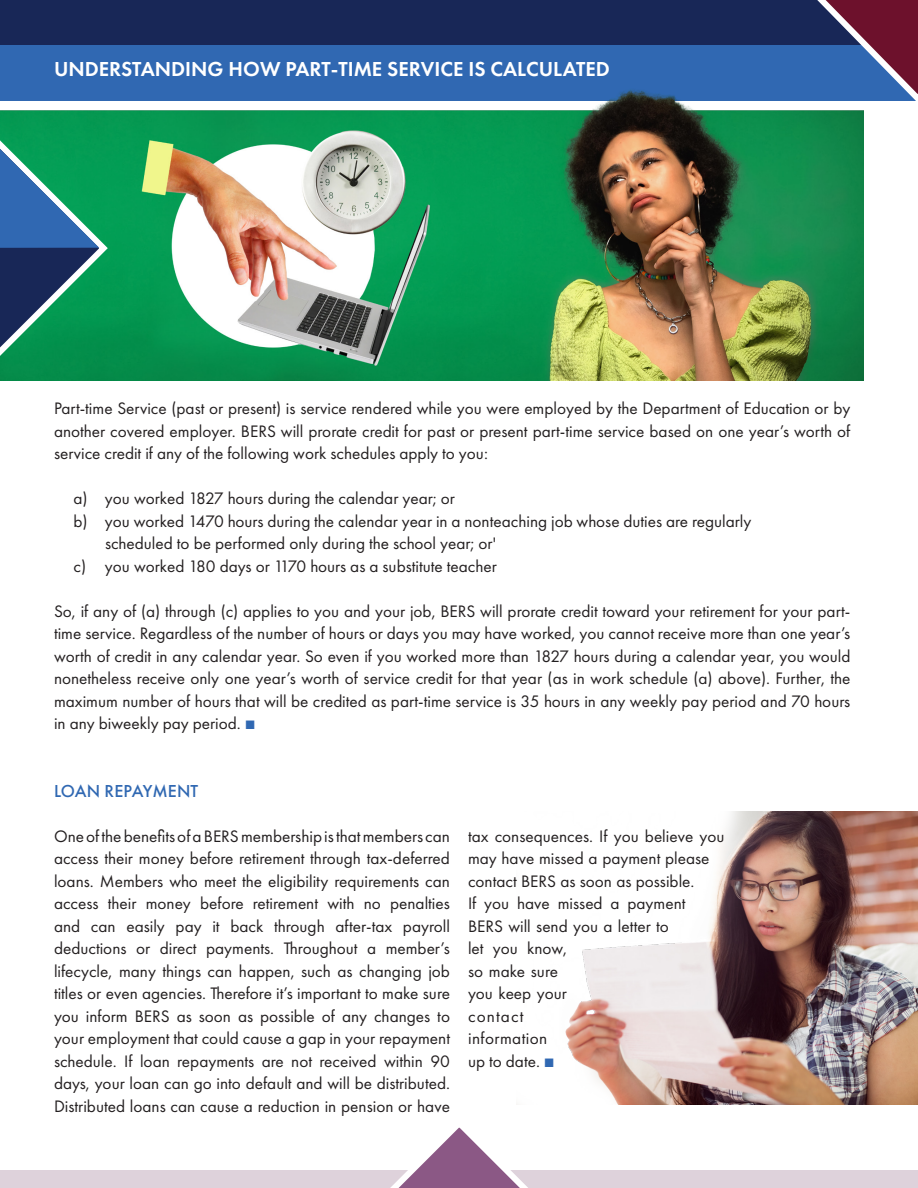
<style>
.page{position:relative;width:918px;height:1188px;background:#fff}
.page>*{position:absolute;margin:0;border:0;box-sizing:border-box;transform-origin:0 0}
.t1{font:600 21px "Futura PT";color:#fff}
.t2{font:500 18px "Futura PT";letter-spacing:.01em;color:#3068b2}
.BERS_Words_BodyCopy_1{font:17.25px/22.5px "Futura PT";color:#231f20;text-align:justify}
.s1{font-family:"Franklin Gothic";font-size:18px;color:#3068b2}
</style>
<div class="page">
<div style="left:0;top:0;width:918px;height:101px;background:#182757"></div>
<div style="left:0;top:45px;width:918px;height:56px;background:#3068b2"></div>
<svg style="left:817px;top:0;width:101px;height:101px"></svg>
<div style="left:0;top:1171px;width:918px;height:17px;background:#ded2db"></div>
<img style="left:0;top:75px;width:864px;height:306px">
<svg style="left:0;top:116px;width:112px;height:265px;background:#1d816d"></svg>
<svg style="left:315px;top:1127px;width:282px;height:61px"></svg>
<img style="left:565px;top:812px;width:353px;height:293px">
<p class="t1" style="left:54px;top:56px;width:557px">UNDERSTANDING HOW PART-TIME SERVICE IS CALCULATED</p>
<p class="BERS_Words_BodyCopy_1" style="left:54px;top:397px;width:798px">Part-time Service (past or present) is service rendered while you were employed by the Department of Education or by another covered employer. BERS will prorate credit for past or present part-time service based on one year’s worth of service credit if any of the following work schedules apply to you:</p>
<p class="BERS_Words_BodyCopy_1" style="left:74px;top:487px;width:383px">a) you worked 1827 hours during the calendar year; or</p>
<p class="BERS_Words_BodyCopy_1" style="left:105px;top:509px;width:648px;text-indent:-32px">b) you worked 1470 hours during the calendar year in a nonteaching job whose duties are regularly scheduled to be performed only during the school year; or'</p>
<p class="BERS_Words_BodyCopy_1" style="left:74px;top:554px;width:425px">c) you worked 180 days or 1170 hours as a substitute teacher</p>
<p class="BERS_Words_BodyCopy_1" style="left:54px;top:599px;width:798px">So, if any of (a) through (c) applies to you and your job, BERS will prorate credit toward your retirement for your part&shy;time service. Regardless of the number of hours or days you may have worked, you cannot receive more than one year’s worth of credit in any calendar year. So even if you worked more than 1827 hours during a calendar year, you would nonetheless receive only one year’s worth of service credit for that year (as in work schedule (a) above). Further, the maximum number of hours that will be credited as part-time service is 35 hours in any weekly pay period and 70 hours in any biweekly pay period. <span class="s1">■</span></p>
<p class="t2" style="left:54px;top:780px;width:146px">LOAN REPAYMENT</p>
<p class="BERS_Words_BodyCopy_1" style="left:54px;top:824px;width:398px">One of the benefits of a BERS membership is that members can access their money before retirement through tax-deferred loans. Members who meet the eligibility requirements can access their money before retirement with no penalties and can easily pay it back through after-tax payroll deductions or direct payments. Throughout a member’s lifecycle, many things can happen, such as changing job titles or even agencies. Therefore it’s important to make sure you inform BERS as soon as possible of any changes to your employment that could cause a gap in your repayment schedule. If loan repayments are not received within 90 days, your loan can go into default and will be distributed.<br>Distributed loans can cause a reduction in pension or have</p>
<p class="BERS_Words_BodyCopy_1" style="left:468px;top:824px;width:258px;text-align:left">tax consequences. If you believe you may have missed a payment please contact BERS as soon as possible.<br>If you have missed a payment<br>BERS will send you a letter to<br>let you know,<br>so make sure<br>you keep your<br>contact<br>information<br>up to date. <span class="s1">■</span></p>
</div>
